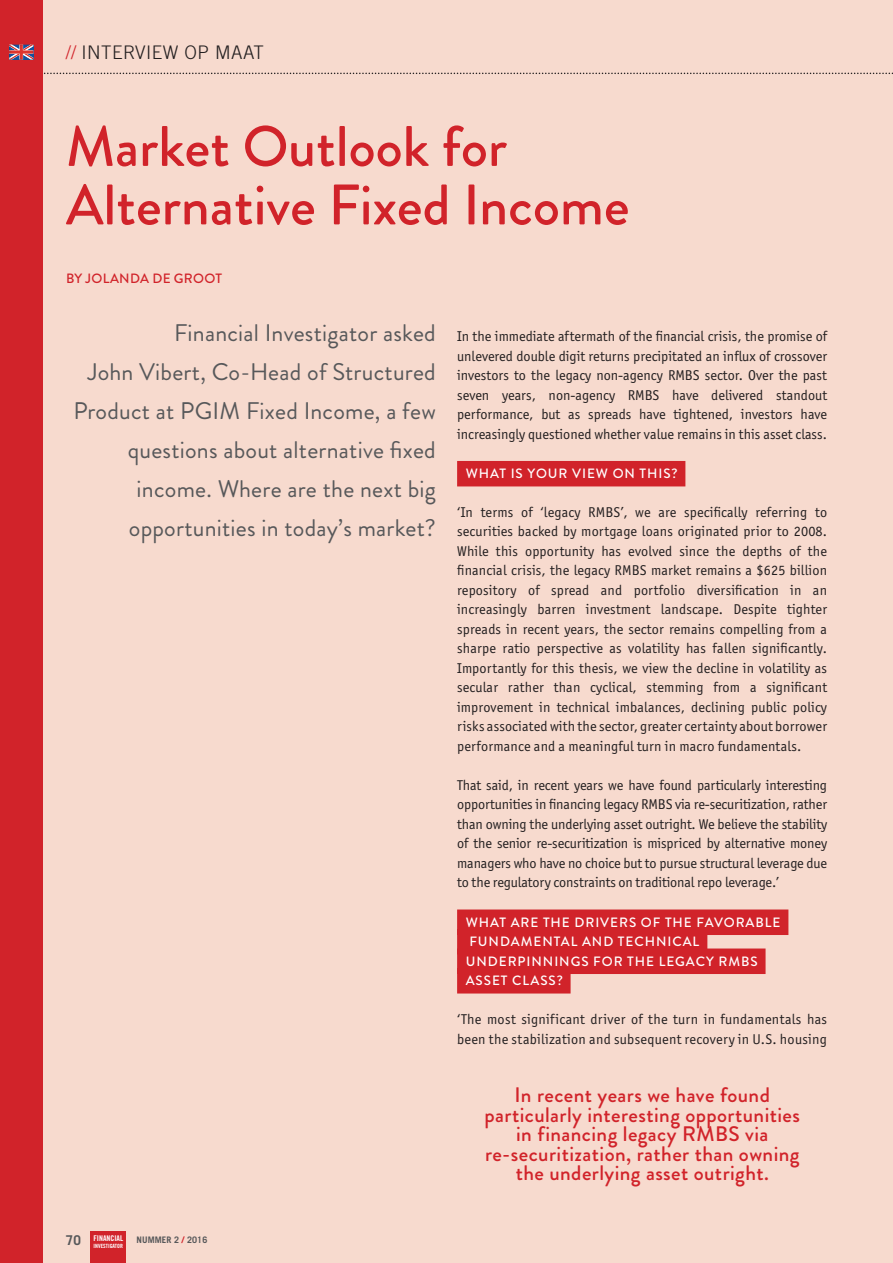
<style>
.page{position:relative;width:893px;height:1263px;background:#f7dace}
.page>*{position:absolute;margin:0;border:0;box-sizing:border-box;transform-origin:0 0}
.t1{font:500 57px/58.5px "Brandon Grotesque";color:#d1232a}
.t2{font:24px/39px "Brandon Grotesque";letter-spacing:.01em;color:#57585a;text-align:right}
.t3{font:500 21px "Brandon Grotesque";letter-spacing:.02em;color:#d1232a}
.t4{font:300 18.75px "Trade Gothic LT";letter-spacing:.025em;color:#231f20}
.t5{font:14.25px/19.5px "Officina San ITC";letter-spacing:.01em;color:#231f20;text-align:justify}
.t6{font:500 13.5px/19.5px "Brandon Grotesque";letter-spacing:.07em;color:#fff}
.t7{font:500 13.5px "Brandon Grotesque";letter-spacing:.02em;color:#d1232a}
.t8{font:700 9px "Trade Gothic LT";letter-spacing:.01em;color:#57585a}
.t9{font:7.8px "Trade Gothic LT Bold Cond Twenty";color:#fff}
.t10{font:5.7px "Trade Gothic LT Bold Cond Twenty";color:#fff}
.s1{color:#d1232a}
.s2{font-family:"Trade Gothic LT";font-weight:700;font-size:13.5px;color:#57585a}
</style>
<div class="page">
<svg style="left:43px;top:73px;width:850px;height:1px"></svg>
<div style="left:0;top:0;width:43px;height:1263px;background:#d1232a"></div>
<div style="left:457px;top:461px;width:228px;height:25px;background:#d1232a"></div>
<div style="left:457px;top:909px;width:331px;height:26px;background:#d1232a"></div>
<div style="left:457px;top:929px;width:250px;height:25px;background:#d1232a"></div>
<div style="left:457px;top:948px;width:308px;height:26px;background:#d1232a"></div>
<div style="left:457px;top:968px;width:114px;height:25px;background:#d1232a"></div>
<div style="left:91px;top:1231px;width:35px;height:32px;background:#d1232a"></div>
<svg style="left:9px;top:45px;width:24px;height:14px"></svg>
<h3 class="t4" style="left:66px;top:42px;width:199px"><span class="s1">//</span> INTERVIEW OP MAAT</h3>
<h1 class="t1" style="left:66px;top:118px;width:565px">Market Outlook for<br>Alternative Fixed I ncome</h1>
<p class="t7" style="left:66px;top:269px;width:158px">By Jo landa de Groot</p>
<h2 class="t2" style="left:73px;top:314px;width:364px">Financial Investigator asked<br>John Vibert, Co-Head of Structured Product at PGIM Fixed Income, a few questions about alternative fixed income. Where are the next big opportunities in today’s market?</h2>
<p class="t5" style="left:457px;top:327px;width:371px">In the immediate aftermath of the financial crisis, the promise of unlevered double digit returns precipitated an influx of crossover investors to the legacy non-agency RMBS sector. Over the past seven years, non-agency RMBS have delivered standout performance, but as spreads have tightened, investors have increasingly questioned whether value remains in this asset class.</p>
<p class="t6" style="left:466px;top:464px;width:213px">What is your view on this?</p>
<p class="t5" style="left:457px;top:502px;width:371px">‘In terms of ‘legacy RMBS’, we are specifically referring to securities backed by mortgage loans originated prior to 2008.<br>While this opportunity has evolved since the depths of the financial crisis, the legacy RMBS market remains a $625 billion repository of spread and portfolio diversification in an increasingly barren investment landscape. Despite tighter spreads in recent years, the sector remains compelling from a sharpe ratio perspective as volatility has fallen significantly.<br>Importantly for this thesis, we view the decline in volatility as secular rather than cyclical, stemming from a significant improvement in technical imbalances, declining public policy risks associated with the sector, greater certainty about borrower performance and a meaningful turn in macro fundamentals.</p>
<p class="t5" style="left:457px;top:775px;width:371px">That said, in recent years we have found particularly interesting opportunities in financing legacy RMBS via re-securitization, rather than owning the underlying asset outright. We believe the stability of the senior re-securitization is mispriced by alternative money managers who have no choice but to pursue structural leverage due to the regulatory constraints on traditional repo leverage.’</p>
<p class="t6" style="left:466px;top:912px;width:316px">What are the drivers o f the favo rable fundamental and technical underpinnings for the legacy RMBS<br>asset class?</p>
<p class="t5" style="left:457px;top:1009px;width:371px">‘The most significant driver of the turn in fundamentals has been the stabilization and subsequent recovery in U.S. housing</p>
<p class="t9" style="left:66px;top:1233px;width:59px"><span class="s2">70</span> FINANCIAL</p>
<p class="t8" style="left:137px;top:1234px;width:72px">NUMMER 2 <span class="s1">/</span> 2016</p>
<p class="t10" style="left:94px;top:1242px;width:31px">INVESTIGATOR</p>
<h3 class="t3" style="left:515px;top:1080px;width:257px">I n recent years we have found</h3>
<h3 class="t3" style="left:484px;top:1100px;width:317px">particularly interesting opportunities</h3>
<h3 class="t3" style="left:516px;top:1119px;width:181px">in financing legacy RMBS</h3>
<h3 class="t3" style="left:745px;top:1119px;width:25px">via</h3>
<h3 class="t3" style="left:485px;top:1139px;width:316px">re-securitization, rather than owning</h3>
<h3 class="t3" style="left:516px;top:1158px;width:255px">the underlying asset outright.</h3>
</div>
